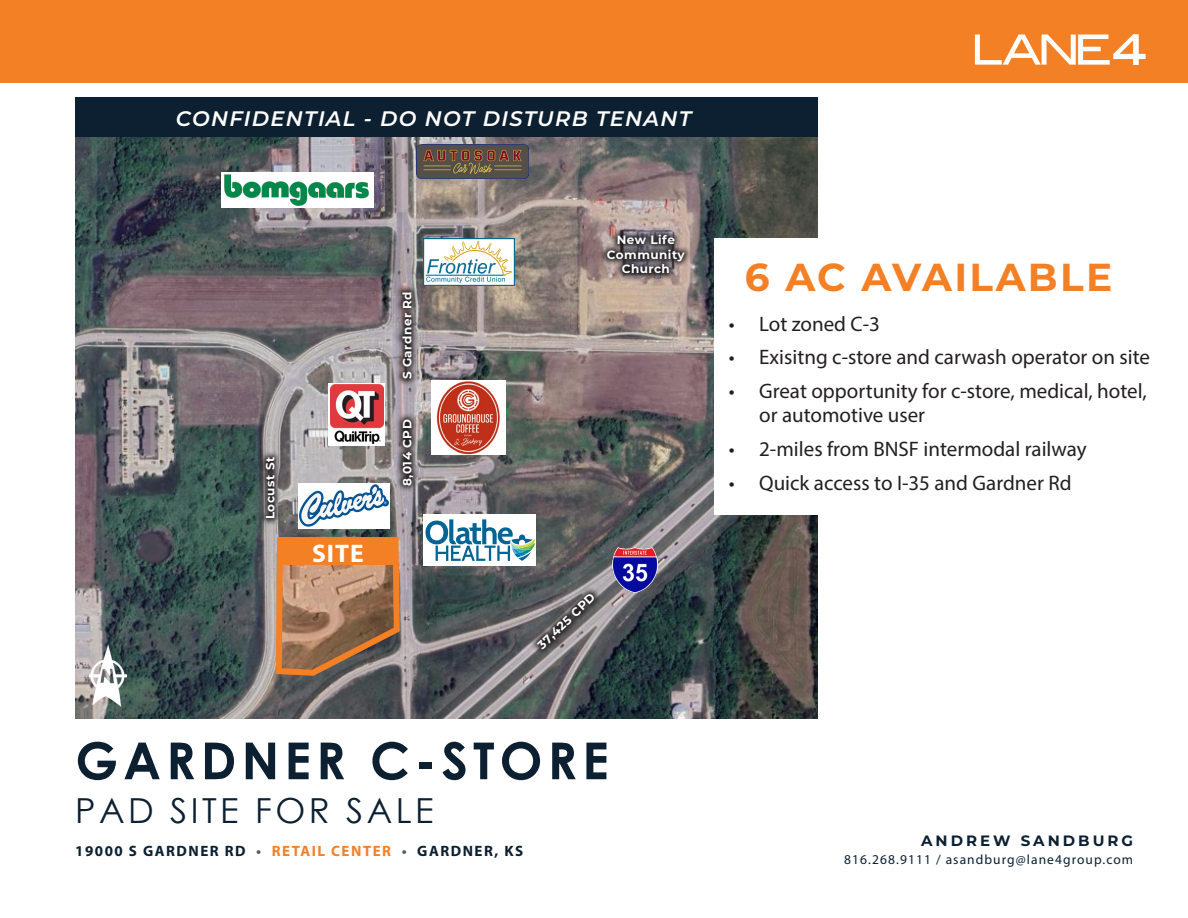
<style>
.page{position:relative;width:1188px;height:918px;background:#fff}
.page>*{position:absolute;margin:0;border:0;box-sizing:border-box;transform-origin:0 0}
.t1{font:700 51px "Century Gothic";letter-spacing:.1em;color:#0c2031}
.t2{font:700 39px "Montserrat";letter-spacing:.06em;color:#f48026}
.t3{font:34.5px "Century Gothic";letter-spacing:.1em;color:#0c2031}
.t4{font:700 25.5px "Myriad Pro";color:#fff}
.t5{font:21px/24px "Myriad Pro";color:#231f20}
.t6{font:italic 600 21px "Montserrat";letter-spacing:.06em;color:#fff}
.Contact_Info{font:700 15px "Myriad Pro";letter-spacing:.1em;color:#0c2031}
.Contact_Info-2{font:700 15px "Montserrat";letter-spacing:.2em;color:#0c2031}
.Contact_Info-3{font:13.5px "Myriad Pro";letter-spacing:.08em;color:#0c2031}
.t7{font:700 12px "Montserrat";letter-spacing:.04em;color:#fff}
.s1{color:#55636f}
.s2{color:#f48026}
</style>
<div class="page">
<img style="left:75px;top:137px;width:742px;height:581px">
<div style="left:0;top:0;width:1188px;height:82px;background:#f48026"></div>
<svg style="left:975px;top:34px;width:171px;height:31px"></svg>
<div style="left:75px;top:97px;width:742px;height:40px;background:#0c2031"></div>
<svg style="left:273px;top:534px;width:130px;height:147px"></svg>
<img style="left:432px;top:381px;width:73px;height:73px">
<div style="left:423px;top:515px;width:113px;height:51px;background:#fff"></div>
<svg style="left:425px;top:519px;width:110px;height:42px"></svg>
<div style="left:222px;top:173px;width:152px;height:35px;background:#fff"></div>
<img style="left:224px;top:175px;width:145px;height:31px">
<img style="left:298px;top:483px;width:92px;height:45px">
<div style="left:329px;top:383px;width:56px;height:63px;background:#fff"></div>
<img style="left:330px;top:384px;width:54px;height:60px">
<img style="left:424px;top:238px;width:91px;height:47px">
<div style="left:279px;top:539px;width:118px;height:26px;background:#f48026"></div>
<svg style="left:395px;top:284px;width:24px;height:102px"></svg>
<svg style="left:258px;top:450px;width:24px;height:76px"></svg>
<img style="left:90px;top:645px;width:37px;height:62px">
<div style="left:714px;top:238px;width:445px;height:277px;background:#fff"></div>
<svg style="left:600px;top:227px;width:92px;height:54px"></svg>
<img style="left:416px;top:144px;width:112px;height:34px">
<svg style="left:395px;top:412px;width:25px;height:81px"></svg>
<svg style="left:530px;top:587px;width:71px;height:70px"></svg>
<img style="left:612px;top:547px;width:46px;height:45px">
<p class="t6" style="left:176px;top:104px;width:517px">CONFIDENTIAL - DO NOT DISTURB TENANT</p>
<p class="t7" style="left:261px;top:519px;width:64px;rotate:-90deg">Locust St</p>
<p class="t4" style="left:312px;top:536px;width:53px">SITE</p>
<p class="t7" style="left:399px;top:379px;width:89px;rotate:-90deg">S Gardner Rd</p>
<p class="t7" style="left:399px;top:486px;width:68px;rotate:-90deg">8,014 CPD</p>
<p class="t7" style="left:617px;top:232px;width:60px">New Life</p>
<p class="t7" style="left:607px;top:246px;width:79px">Community</p>
<p class="t7" style="left:622px;top:260px;width:50px">Church</p>
<p class="t7" style="left:533px;top:640px;width:76px;rotate:-44deg">37,425 CPD</p>
<p class="t1" style="left:75px;top:722px;width:535px">GARDNER C-STORE</p>
<p class="t3" style="left:75px;top:786px;width:360px">PAD SITE FOR SALE</p>
<p class="Contact_Info" style="left:75px;top:841px;width:449px">19000 S GARDNER RD <span class="s1">•</span> <span class="s2">RETAIL CENTER</span> <span class="s1">•</span> GARDNER, KS</p>
<p class="t2" style="left:745px;top:249px;width:369px">6 AC AVAILABLE</p>
<p class="t5" style="left:729px;top:311px;width:153px">• Lot zoned C-3</p>
<p class="t5" style="left:729px;top:345px;width:423px">• Exisitng c-store and carwash operator on site</p>
<p class="t5" style="left:759px;top:379px;width:389px;text-indent:-30px">• Great opportunity for c-store, medical, hotel, or automotive user</p>
<p class="t5" style="left:729px;top:437px;width:359px">• 2-miles from BNSF intermodal railway</p>
<p class="t5" style="left:729px;top:470px;width:344px">• Quick access to I-35 and Gardner Rd</p>
<p class="Contact_Info-2" style="left:921px;top:830px;width:214px">ANDREW SANDBURG</p>
<p class="Contact_Info-3" style="left:844px;top:851px;width:290px">816.268.9111 / asandburg@lane4group.com</p>
</div>
